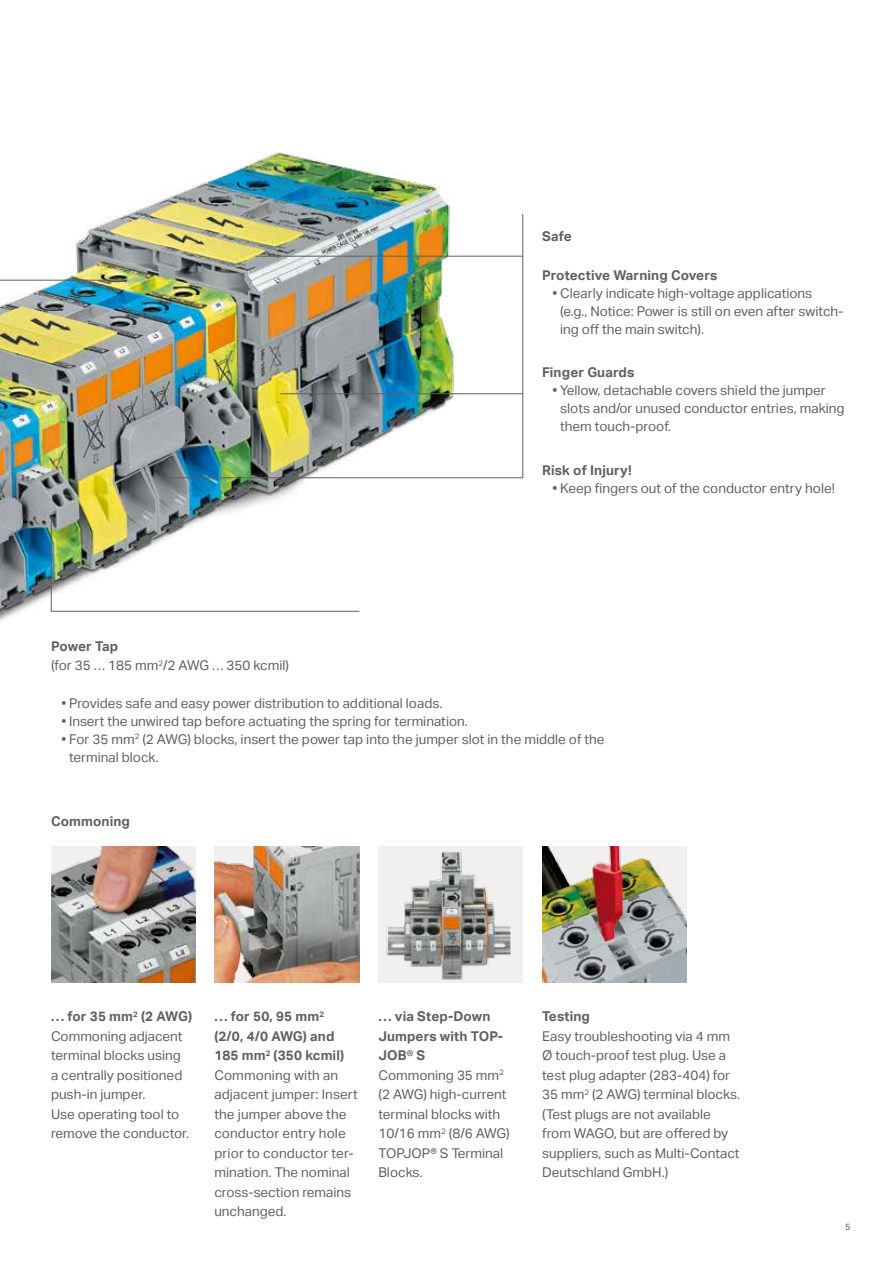
<style>
.page{position:relative;width:893px;height:1263px;background:#fff}
.page>*{position:absolute;margin:0;border:0;box-sizing:border-box;transform-origin:0 0}
.t1{font:13.5px/19.5px "Aktiv Grotesk";color:#62605d}
.t2{font:700 13.5px "Aktiv Grotesk";letter-spacing:.01em;color:#62605d}
.t3{font:9px "Aktiv Grotesk";color:#62605d}
.s1{font-weight:700}
</style>
<div class="page">
<img style="left:0;top:149px;width:471px;height:473px">
<img style="left:51px;top:846px;width:145px;height:137px">
<img style="left:378px;top:846px;width:145px;height:137px">
<img style="left:214px;top:846px;width:145px;height:137px">
<img style="left:542px;top:846px;width:145px;height:137px">
<img style="left:0;top:280px;width:125px;height:95px">
<svg style="left:51px;top:519px;width:309px;height:93px"></svg>
<img style="left:168px;top:213px;width:355px;height:265px">
<p class="t2" style="left:542px;top:228px;width:31px">Safe</p>
<p class="t2" style="left:542px;top:267px;width:177px">Protective Warning Covers</p>
<p class="t1" style="left:560px;top:284px;width:285px;line-height:18px;text-indent:-8px">• Clearly indicate high-voltage applications<br>(e.g., Notice: Power is still on even after switch&shy;ing off the main switch).</p>
<p class="t2" style="left:542px;top:365px;width:94px">Finger Guards</p>
<p class="t1" style="left:560px;top:382px;width:286px;line-height:18px;text-indent:-8px">• Yellow, detachable covers shield the jumper slots and/or unused conductor entries, making them touch-proof.</p>
<p class="t2" style="left:542px;top:462px;width:91px">Risk of Injury!</p>
<p class="t1" style="left:552px;top:478px;width:284px">• Keep fingers out of the conductor entry hole!</p>
<p class="t1" style="left:51px;top:636px;width:239px"><span class="s1">Power Tap<br></span>(for 35 … 185 mm<sup>2</sup>/2 AWG … 350 kcmil)</p>
<p class="t1" style="left:61px;top:693px;width:383px">• Provides safe and easy power distribution to additional loads.</p>
<p class="t1" style="left:61px;top:711px;width:408px">• Insert the unwired tap before actuating the spring for termination.</p>
<p class="t1" style="left:69px;top:730px;width:537px;line-height:18px;text-indent:-8px">• For 35 mm<sup>2</sup> (2 AWG) blocks, insert the power tap into the jumper slot in the middle of the terminal block.</p>
<p class="t2" style="left:51px;top:813px;width:80px">Commoning</p>
<p class="t1" style="left:51px;top:1006px;width:143px"><span class="s1">… for 35 mm</span><sup>2</sup> <span class="s1">(2 AWG)<br></span>Commoning adjacent terminal blocks using<br>a centrally positioned push-in jumper.<br>Use operating tool to remove the conductor.</p>
<p class="t1" style="left:214px;top:1006px;width:145px"><span class="s1">… for 50, 95 mm</span><sup>2<br></sup><span class="s1">(2/0, 4/0 AWG) and<br>185 mm</span><sup>2</sup> <span class="s1">(350 kcmil)<br></span>Commoning with an adjacent jumper: Insert the jumper above the conductor entry hole prior to conductor ter&shy;mination. The nominal cross-section remains unchanged.</p>
<p class="t1" style="left:378px;top:1006px;width:133px"><span class="s1">… via Step-Down<br>Jumpers with TOP-<br>JOB® S<br></span>Commoning 35 mm<sup>2 </sup>(2 AWG) high-current terminal blocks with<br>10/16 mm<sup>2</sup> (8/6 AWG)<br>TOPJOP® S Terminal<br>Blocks.</p>
<p class="t2" style="left:542px;top:1008px;width:49px">Testing</p>
<p class="t1" style="left:542px;top:1026px;width:199px">Easy troubleshooting via 4 mm<br>Ø touch-proof test plug. Use a test plug adapter (283-404) for<br>35 mm<sup>2</sup> (2 AWG) terminal blocks. (Test plugs are not available from WAGO, but are offered by suppliers, such as Multi-Contact<br>Deutschland GmbH.)</p>
<p class="t3" style="left:845px;top:1222px;width:7px">5</p>
</div>
